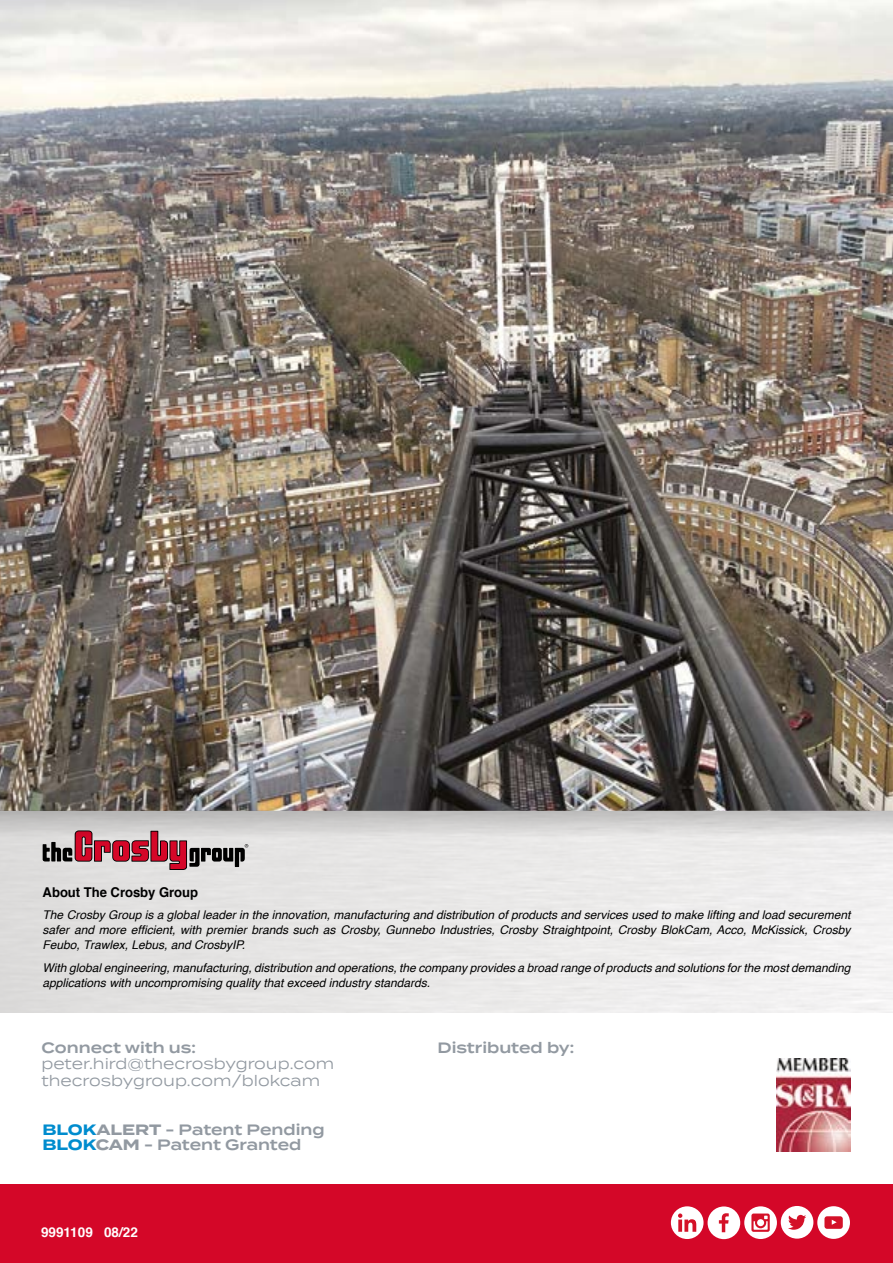
<style>
.page{position:relative;width:893px;height:1263px;background:#fff}
.page>*{position:absolute;margin:0;border:0;box-sizing:border-box;transform-origin:0 0}
.t1{font:600 15px/15px "Termina";color:#9299a1}
.t2{font:15px/16.5px "Termina";color:#9299a1}
.t3{font:700 13.5px "Helvetica";letter-spacing:-.005em;color:#000}
.t4{font:700 13.5px "Helvetica";color:#fff}
.t5{font:italic 12px/15px "Helvetica";color:#000;text-align:justify}
.s1{font-weight:700;color:#008cce}
.s2{font-weight:700}
</style>
<div class="page">
<img style="left:0;top:0;width:893px;height:1012px">
<img style="left:776px;top:1058px;width:74px;height:93px">
<svg style="left:43px;top:837px;width:205px;height:33px;background:#aa7980"></svg>
<div style="left:0;top:811px;width:893px;height:26px;background:linear-gradient(to bottom,#babbba,#e1dddd)"></div>
<div style="left:0;top:1184px;width:893px;height:79px;background:#d40728"></div>
<div style="left:671px;top:1206px;width:32px;height:33px;background:#fff;border-radius:50%"></div>
<svg style="left:678px;top:1213px;width:18px;height:19px"></svg>
<div style="left:817px;top:1206px;width:33px;height:33px;background:#fff;border-radius:50%"></div>
<svg style="left:824px;top:1216px;width:19px;height:13px"></svg>
<div style="left:781px;top:1206px;width:32px;height:32px;background:#fff;border-radius:50%"></div>
<svg style="left:788px;top:1215px;width:18px;height:15px"></svg>
<div style="left:744px;top:1206px;width:33px;height:33px;background:#fff;border-radius:50%"></div>
<svg style="left:751px;top:1213px;width:19px;height:19px"></svg>
<div style="left:708px;top:1206px;width:32px;height:33px;background:#fff;border-radius:50%"></div>
<svg style="left:719px;top:1213px;width:10px;height:19px"></svg>
<p class="t3" style="left:43px;top:881px;width:157px">About The Crosby Group</p>
<p class="t5" style="left:43px;top:908px;width:809px">The Crosby Group is a global leader in the innovation, manufacturing and distribution of products and services used to make lifting and load securement safer and more efficient, with premier brands such as Crosby, Gunnebo Industries, Crosby Straightpoint, Crosby BlokCam, Acco, McKissick, Crosby Feubo, Trawlex, Lebus, and CrosbyIP.</p>
<p class="t5" style="left:43px;top:960px;width:809px">With global engineering, manufacturing, distribution and operations, the company provides a broad range of products and solutions for the most demanding applications with uncompromising quality that exceed industry standards.</p>
<p class="t1" style="left:41px;top:1040px;width:156px">Connect with us:</p>
<p class="t2" style="left:41px;top:1055px;width:294px">peter.hird@thecrosbygroup.com thecrosbygroup.com/blokcam</p>
<p class="t1" style="left:43px;top:1122px;width:284px"><span class="s1">BLOK</span><span class="s2">ALERT</span> - Patent Pending<br><span class="s1">BLOK</span><span class="s2">CAM</span> - Patent Granted</p>
<p class="t4" style="left:41px;top:1221px;width:98px">9991109 08/22</p>
<p class="t1" style="left:437px;top:1040px;width:138px">Distributed by:</p>
</div>
